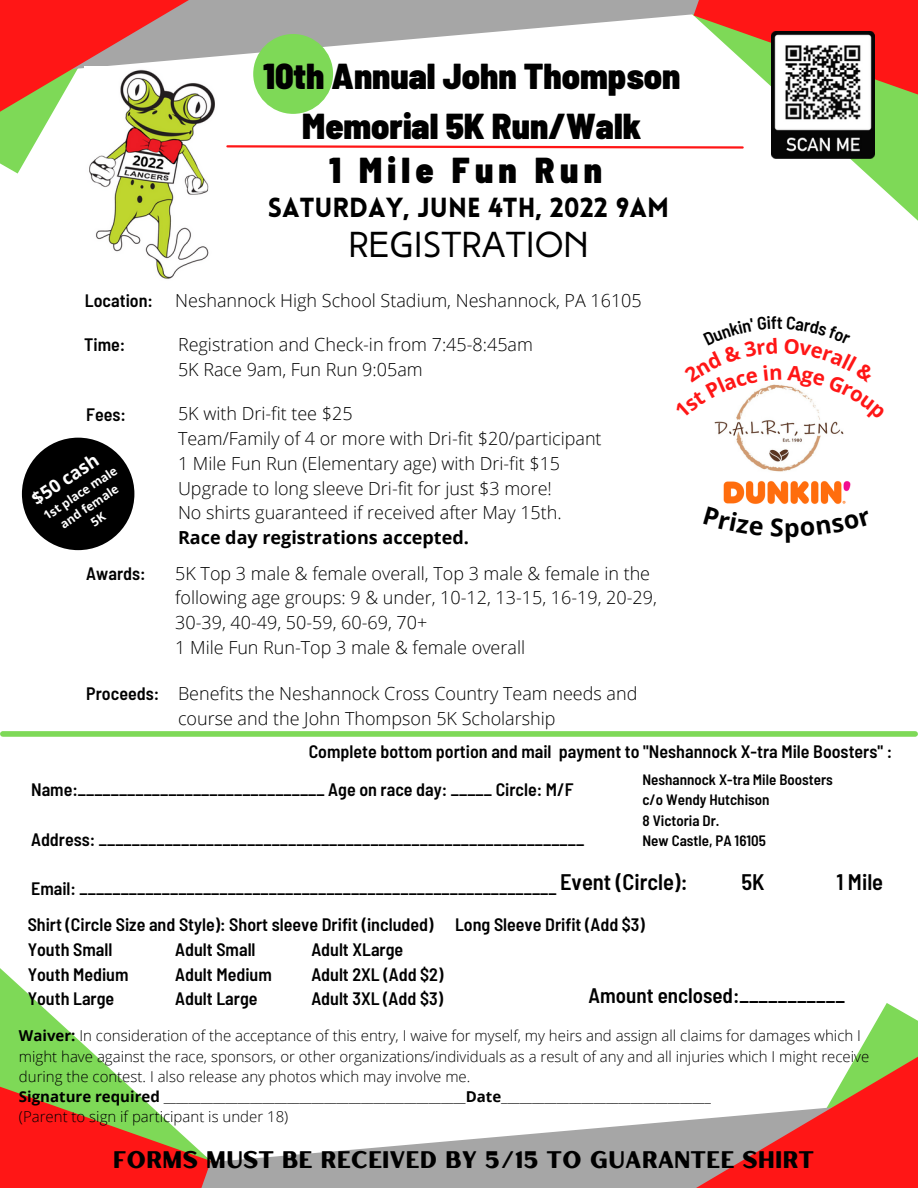
<style>
.page{position:relative;width:918px;height:1188px;background:#fff}
.page>*{position:absolute;margin:0;border:0;box-sizing:border-box;transform-origin:0 0}
.t1{font:900 semi-condensed 36px/49.5px "Barlow";color:#000;text-align:center}
.t2{font:36px "High Tide Sans";color:#000}
.t3{font:900 semi-condensed 36px "Barlow";letter-spacing:.15em;color:#000}
.t4{font:900 27px "Lovelo";color:#000}
.t5{font:24px "Hertical Sans Smooth";color:#000}
.t6{font:600 semi-condensed 22.5px "Barlow";color:#000}
.t7{font:600 semi-condensed 21px "Barlow";color:#000}
.t8{font:300 18px/24.8px "Open Sans";color:#000}
.t9{font:600 semi-condensed 18px "Barlow";color:#000}
.t10{font:700 18px "Open Sans";color:#000}
.t11{font:700 18px "Open Sans";color:#fff}
.t12{font:300 15px/20.2px "Open Sans";color:#000}
.t13{font:600 semi-condensed 15px "Barlow";color:#000}
.t14{font:700 12px/16px "Open Sans";color:#fff;text-align:center}
.s1{font-weight:700}
</style>
<div class="page">
<svg style="left:0;top:968px;width:80px;height:73px"></svg>
<svg style="left:865px;top:1003px;width:53px;height:38px"></svg>
<svg style="left:211px;top:1132px;width:335px;height:56px;fill:#a6a6a6"></svg>
<svg style="left:0;top:1041px;width:211px;height:147px"></svg>
<svg style="left:546px;top:1041px;width:372px;height:147px"></svg>
<svg style="left:771px;top:135px;width:147px;height:86px"></svg>
<svg style="left:0;top:135px;width:40px;height:39px"></svg>
<svg style="left:358px;top:0;width:336px;height:44px;fill:#a6a6a6"></svg>
<svg style="left:694px;top:0;width:224px;height:135px"></svg>
<svg style="left:0;top:0;width:358px;height:135px"></svg>
<svg style="left:226px;top:145px;width:518px;height:4px"></svg>
<img style="left:85px;top:67px;width:135px;height:212px">
<div style="left:253px;top:34px;width:80px;height:80px;background:#7ed957;border-radius:50%"></div>
<div style="left:3px;top:731px;width:912px;height:6px;background:#7ed957"></div>
<img style="left:714px;top:422px;width:130px;height:50px">
<div style="left:22px;top:438px;width:112px;height:112px;background:#000;border-radius:50%"></div>
<img style="left:772px;top:32px;width:102px;height:127px">
<img style="left:723px;top:480px;width:128px;height:25px">
<svg style="left:715px;top:384px;width:121px;height:38px"></svg>
<p class="t1" style="left:263px;top:50px;width:419px">10th Annual John Thompson<br>Memorial 5K Run/Walk</p>
<p class="t3" style="left:329px;top:147px;width:274px">1 Mile Fun Run</p>
<p class="t4" style="left:268px;top:197px;width:403px">SATURDAY, JUNE 4TH, 2022 9AM</p>
<p class="t2" style="left:348px;top:230px;width:242px">REGISTRATION</p>
<p class="t9" style="left:85px;top:289px;width:70px">Location:</p>
<p class="t8" style="left:175px;top:288px;width:468px">Neshannock High School Stadium, Neshannock, PA 16105</p>
<p class="t9" style="left:84px;top:333px;width:43px">Time:</p>
<p class="t8" style="left:178px;top:332px;width:357px">Registration and Check-in from 7:45-8:45am</p>
<p class="t8" style="left:178px;top:357px;width:246px">5K Race 9am, Fun Run 9:05am</p>
<p class="t9" style="left:86px;top:403px;width:41px">Fees:</p>
<p class="t8" style="left:178px;top:401px;width:176px">5K with Dri-fit tee $25</p>
<p class="t8" style="left:178px;top:426px;width:425px">Team/Family of 4 or more with Dri-fit $20/participant</p>
<p class="t8" style="left:178px;top:450px;width:384px">1 Mile Fun Run (Elementary age) with Dri-fit $15</p>
<p class="t8" style="left:178px;top:475px;width:375px">Upgrade to long sleeve Dri-fit for just $3 more!</p>
<p class="t8" style="left:178px;top:500px;width:385px">No shirts guaranteed if received after May 15th.</p>
<p class="t10" style="left:178px;top:525px;width:292px">Race day registrations accepted.</p>
<p class="t9" style="left:86px;top:562px;width:61px">Awards:</p>
<p class="t11" style="left:26px;top:490px;width:78px;rotate:-34deg">$50 cash</p>
<p class="t14" style="left:40px;top:510px;width:87px;rotate:-34deg">1st place male and female</p>
<p class="t8" style="left:175px;top:560px;width:483px">5K Top 3 male &amp; female overall, Top 3 male &amp; female in the following age groups: 9 &amp; under, 10-12, 13-15, 16-19, 20-29,</p>
<p class="t8" style="left:175px;top:610px;width:254px">30-39, 40-49, 50-59, 60-69, 70+</p>
<p class="t8" style="left:175px;top:634px;width:351px">1 Mile Fun Run-Top 3 male &amp; female overall</p>
<p class="t9" style="left:777px;top:311px;width:8px">t</p>
<p class="t9" style="left:86px;top:682px;width:74px">Proceeds:</p>
<p class="t8" style="left:178px;top:680px;width:461px">Benefits the Neshannock Cross Country Team needs and course and the John Thompson 5K Scholarship</p>
<p class="t9" style="left:309px;top:740px;width:585px">Complete bottom portion and mail payment to "Neshannock X-tra Mile Boosters" :</p>
<p class="t13" style="left:642px;top:770px;width:192px">Neshannock X-tra Mile Boosters</p>
<p class="t13" style="left:642px;top:790px;width:129px">c/o Wendy Hutchison</p>
<p class="t13" style="left:642px;top:811px;width:79px">8 Victoria Dr.</p>
<p class="t13" style="left:642px;top:831px;width:125px">New Castle, PA 16105</p>
<p class="t9" style="left:31px;top:778px;width:544px">Name:______________________________ Age on race day: _____ Circle: M/F</p>
<p class="t9" style="left:31px;top:828px;width:555px">Address: ___________________________________________________________</p>
<p class="t9" style="left:31px;top:877px;width:527px">Email: __________________________________________________________</p>
<p class="t6" style="left:560px;top:868px;width:129px">Event (Circle):</p>
<p class="t6" style="left:741px;top:868px;width:25px">5K</p>
<p class="t6" style="left:836px;top:868px;width:48px">1 Mile</p>
<p class="t9" style="left:28px;top:913px;width:619px">Shirt (Circle Size and Style): Short sleeve Drifit (included) Long Sleeve Drifit (Add $3)</p>
<p class="t9" style="left:28px;top:938px;width:86px">Youth Small</p>
<p class="t9" style="left:28px;top:963px;width:102px">Youth Medium</p>
<p class="t9" style="left:28px;top:987px;width:88px">Youth Large</p>
<p class="t9" style="left:175px;top:938px;width:82px">Adult Small</p>
<p class="t9" style="left:175px;top:963px;width:98px">Adult Medium</p>
<p class="t9" style="left:175px;top:987px;width:84px">Adult Large</p>
<p class="t9" style="left:311px;top:938px;width:93px">Adult XLarge</p>
<p class="t9" style="left:311px;top:963px;width:134px">Adult 2XL (Add $2)</p>
<p class="t9" style="left:311px;top:987px;width:133px">Adult 3XL (Add $3)</p>
<p class="t12" style="left:19px;top:1025px;width:852px"><span class="s1">Waiver:</span> In consideration of the acceptance of this entry, I waive for myself, my heirs and assign all claims for damages which I might have against the race, sponsors, or other organizations/individuals as a result of any and all injuries which I might receive during the contest. I also release any photos which may involve me.</p>
<p class="t12" style="left:19px;top:1086px;width:693px"><span class="s1">Signature required</span> _________________________________________________<span class="s1">Date</span>__________________________________</p>
<p class="t12" style="left:19px;top:1106px;width:271px">(Parent to sign if participant is under 18)</p>
<p class="t5" style="left:113px;top:1143px;width:703px">FORMS MUST BE RECEIVED BY 5/15 TO GUARANTEE SHIRT</p>
<p class="t7" style="left:589px;top:982px;width:258px">Amount enclosed:___________</p>
</div>
